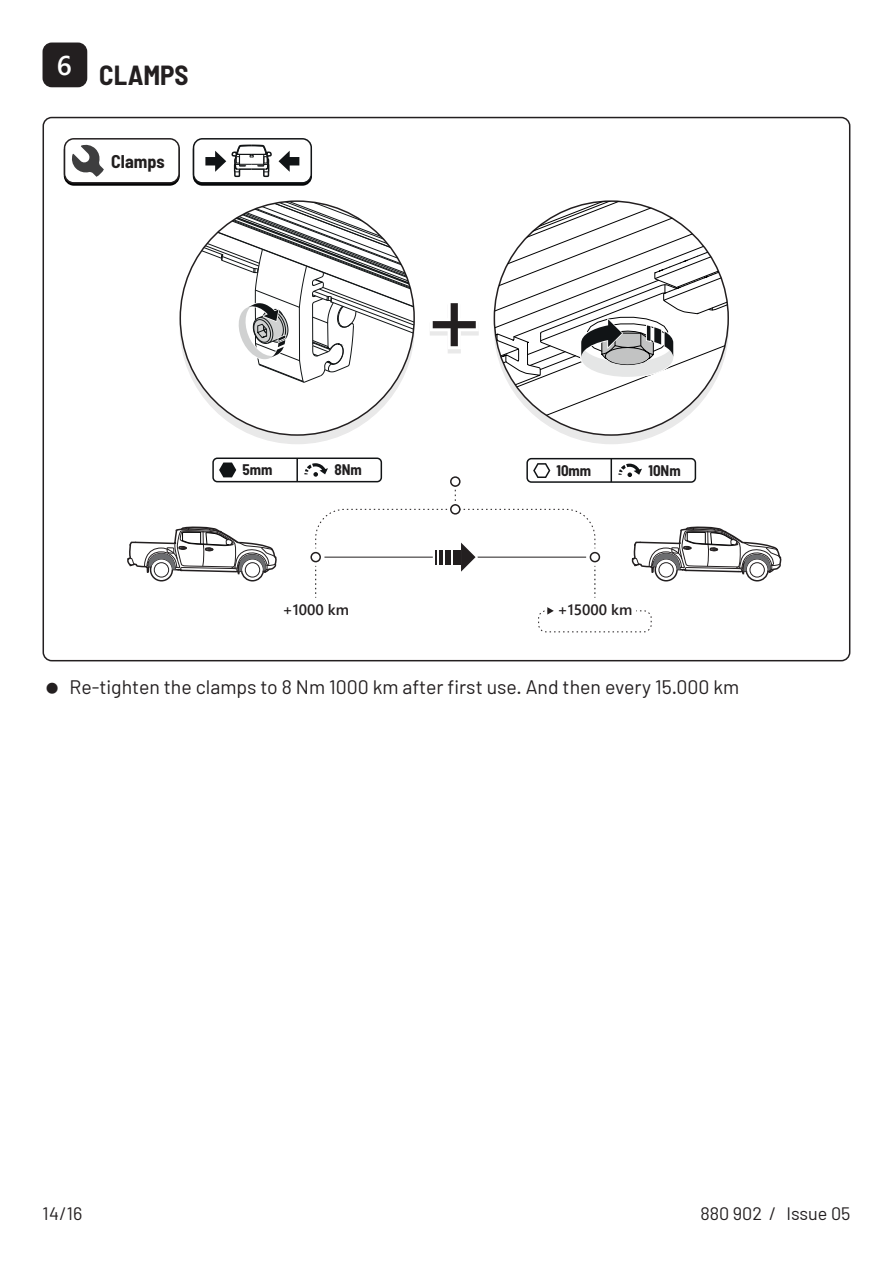
<style>
.page{position:relative;width:893px;height:1263px;background:#fff}
.page>*{position:absolute;margin:0;border:0;box-sizing:border-box;transform-origin:0 0}
.t1{font:700 semi-condensed 27px "Barlow";color:#231f20}
.t2{font:600 27px "Segoe UI";color:#fff}
.t3{font:19.5px "Barlow";color:#231f20}
.t4{font:18px "Barlow";color:#231f20}
.t5{font:700 semi-condensed 18px "Barlow";color:#211e1e}
.t6{font:600 15px "Segoe UI";color:#231f20}
.t7{font:700 semi-condensed 15px "Barlow";color:#211f20}
</style>
<div class="page">
<div style="left:43px;top:43px;width:44px;height:44px;background:#231f20;border-radius:9px"></div>
<div style="left:43px;top:43px;width:44px;height:44px;border:2px solid #231f20;border-radius:9px"></div>
<svg style="left:631px;top:526px;width:151px;height:56px"></svg>
<div style="left:750px;top:562px;width:14px;height:15px;border:1px solid #231f20;border-radius:50%"></div>
<div style="left:659px;top:562px;width:14px;height:15px;border:1px solid #231f20;border-radius:50%"></div>
<div style="left:590px;top:552px;width:10px;height:10px;border:2px solid #231f20;border-radius:50%"></div>
<div style="left:538px;top:610px;width:113px;height:22px;border:1px dashed #231f20;border-radius:7px"></div>
<svg style="left:547px;top:607px;width:7px;height:8px"></svg>
<svg style="left:127px;top:526px;width:150px;height:56px"></svg>
<div style="left:245px;top:562px;width:15px;height:15px;border:1px solid #231f20;border-radius:50%"></div>
<div style="left:154px;top:562px;width:15px;height:15px;border:1px solid #231f20;border-radius:50%"></div>
<svg style="left:64px;top:138px;width:116px;height:48px"></svg>
<svg style="left:193px;top:138px;width:119px;height:48px"></svg>
<svg style="left:180px;top:201px;width:234px;height:234px"></svg>
<svg style="left:494px;top:201px;width:234px;height:234px"></svg>
<div style="left:212px;top:457px;width:170px;height:25px;border:2px solid #111416;border-radius:4px"></div>
<hr style="left:296px;top:458px;width:2px;height:24px;background:#111416">
<svg style="left:219px;top:462px;width:17px;height:15px"></svg>
<div style="left:526px;top:458px;width:170px;height:25px;border:2px solid #111416;border-radius:4px"></div>
<hr style="left:610px;top:459px;width:2px;height:23px;background:#111416">
<svg style="left:618px;top:464px;width:24px;height:13px"></svg>
<svg style="left:304px;top:463px;width:292px;height:135px"></svg>
<svg style="left:430px;top:303px;width:49px;height:50px"></svg>
<p class="t2" style="left:57px;top:40px;width:17px">6</p>
<p class="t1" style="left:99px;top:59px;width:91px">CLAMPS</p>
<p class="t5" style="left:111px;top:150px;width:55px">Clamps</p>
<p class="t7" style="left:242px;top:461px;width:31px">5mm</p>
<p class="t7" style="left:334px;top:461px;width:29px">8Nm</p>
<p class="t7" style="left:556px;top:461px;width:36px">10mm</p>
<p class="t7" style="left:648px;top:461px;width:34px">10Nm</p>
<p class="t6" style="left:282px;top:596px;width:68px">+1000 km</p>
<p class="t6" style="left:557px;top:596px;width:77px">+15000 km</p>
<p class="t3" style="left:70px;top:674px;width:671px">Re-tighten the clamps to 8 Nm 1000 km after first use. And then every 15.000 km</p>
<p class="t4" style="left:43px;top:1203px;width:41px">14/16</p>
<p class="t4" style="left:700px;top:1203px;width:152px">880 902 / Issue 05</p>
</div>
